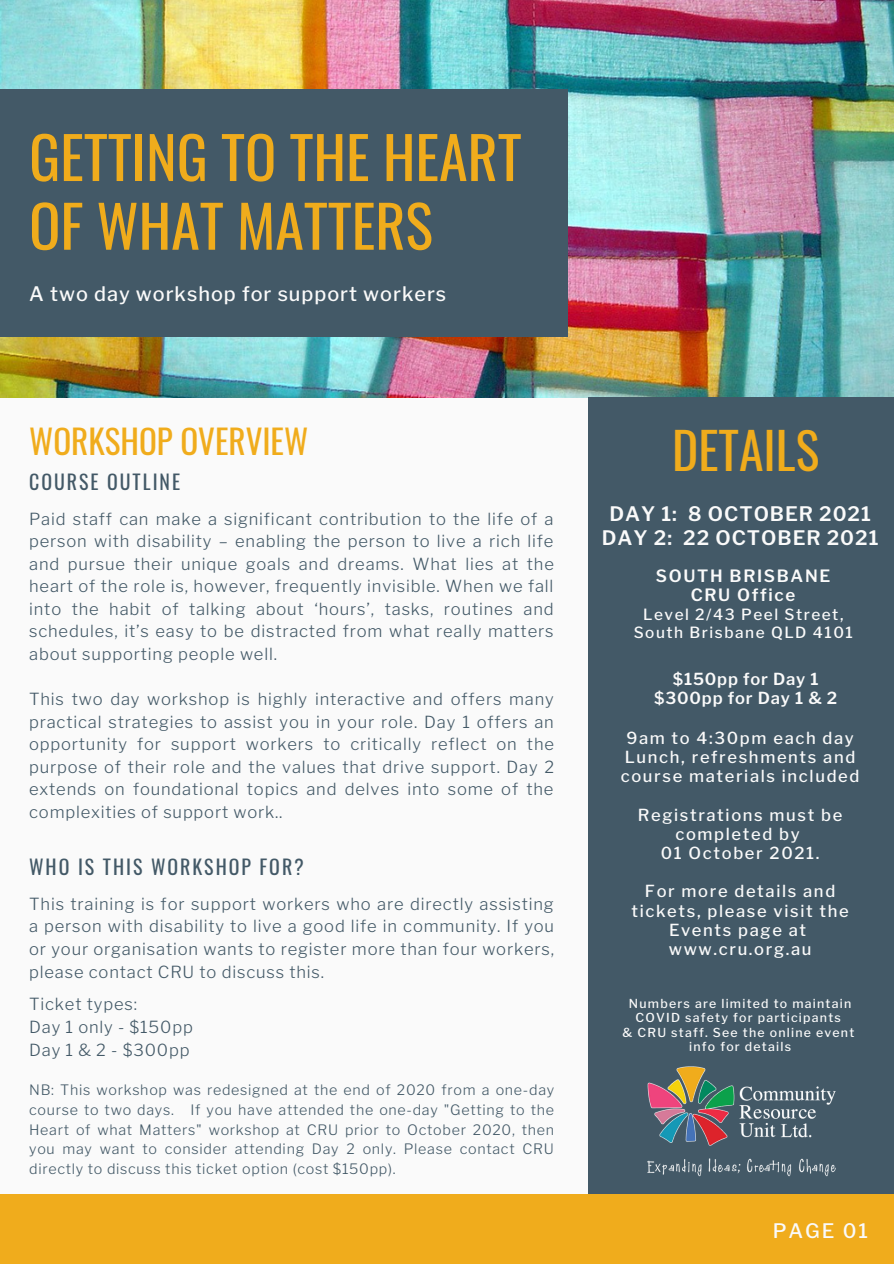
<style>
.page{position:relative;width:894px;height:1264px;background:#fff}
.page>*{position:absolute;margin:0;border:0;box-sizing:border-box;transform-origin:0 0}
.t1{font:57.9px/68.7px "Oswald";color:#f0ac1c}
.t2{font:49.65px "Oswald";color:#f0ac1c}
.t3{font:33.15px "Oswald";color:#f0ac1c}
.t4{font:500 19.8px "Libre Franklin";letter-spacing:.05em;color:#fafafa}
.t5{font:600 19.8px "Libre Franklin";letter-spacing:.05em;color:#fafafa}
.t6{font:19.8px "Oswald";letter-spacing:.1em;color:#435967}
.t7{font:600 16.8px "Libre Franklin";letter-spacing:.1em;color:#fafafa}
.t8{font:300 16.5px/22.5px "Libre Franklin";letter-spacing:.05em;color:#435967;text-align:justify}
.t9{font:500 16.5px/19.2px "Libre Franklin";letter-spacing:.1em;color:#fafafa;text-align:center}
.t10{font:600 16.5px "Libre Franklin";letter-spacing:.05em;color:#fafafa}
.t11{font:500 15.3px "Libre Franklin";letter-spacing:.1em;color:#fafafa}
.t12{font:300 14.25px/19.5px "Libre Franklin";letter-spacing:.05em;color:#435967;text-align:justify}
.t13{font:500 12.3px/14.4px "Libre Franklin";letter-spacing:.1em;color:#fafafa;text-align:center}
</style>
<div class="page">
<div style="left:0;top:386px;width:597px;height:814px;background:#fafafa"></div>
<img style="left:0;top:0;width:893px;height:397px">
<div style="left:588px;top:397px;width:305px;height:821px;background:#435967"></div>
<div style="left:0;top:89px;width:567px;height:248px;background:#435967"></div>
<div style="left:0;top:1193px;width:893px;height:70px;background:#f0ac1c"></div>
<img style="left:647px;top:1066px;width:189px;height:111px">
<p class="t1" style="left:29px;top:120px;width:494px">GETTING TO THE HEART<br>OF WHAT MATTERS</p>
<p class="t4" style="left:29px;top:281px;width:418px">A two day workshop for support workers</p>
<p class="t3" style="left:29px;top:415px;width:280px">WORKSHOP OVERVIEW</p>
<p class="t6" style="left:29px;top:466px;width:152px">COURSE OUTLINE</p>
<p class="t8" style="left:29px;top:507px;width:526px">Paid staff can make a significant contribution to the life of a person with disability – enabling the person to live a rich life and pursue their unique goals and dreams. What lies at the heart of the role is, however, frequently invisible. When we fall into the habit of talking about ‘hours’, tasks, routines and schedules, it’s easy to be distracted from what really matters about supporting people well.</p>
<p class="t8" style="left:29px;top:687px;width:526px">This two day workshop is highly interactive and offers many practical strategies to assist you in your role. Day 1 offers an opportunity for support workers to critically reflect on the purpose of their role and the values that drive support. Day 2 extends on foundational topics and delves into some of the complexities of support work..</p>
<p class="t6" style="left:29px;top:851px;width:276px">WHO IS THIS WORKSHOP FOR?</p>
<p class="t8" style="left:29px;top:892px;width:526px">This training is for support workers who are directly assisting a person with disability to live a good life in community. If you or your organisation wants to register more than four workers, please contact CRU to discuss this.</p>
<p class="t8" style="left:29px;top:993px;width:109px">Ticket types:</p>
<p class="t8" style="left:29px;top:1015px;width:165px">Day 1 only - $150pp</p>
<p class="t8" style="left:29px;top:1038px;width:162px">Day 1 &amp; 2 - $300pp</p>
<p class="t12" style="left:29px;top:1080px;width:526px">NB: This workshop was redesigned at the end of 2020 from a one-day course to two days. If you have attended the one-day "Getting to the Heart of what Matters" workshop at CRU prior to October 2020, then you may want to consider attending Day 2 only. Please contact CRU directly to discuss this ticket option (cost $150pp).</p>
<p class="t2" style="left:672px;top:411px;width:148px">DETAILS</p>
<p class="t5" style="left:609px;top:502px;width:263px">DAY 1: 8 OCTOBER 2021</p>
<p class="t5" style="left:601px;top:525px;width:278px">DAY 2: 22 OCTOBER 2021</p>
<p class="t7" style="left:655px;top:565px;width:176px">SOUTH BRISBANE</p>
<p class="t7" style="left:690px;top:584px;width:106px">CRU Office</p>
<p class="t11" style="left:643px;top:605px;width:202px">Level 2/43 Peel Street,</p>
<p class="t11" style="left:633px;top:623px;width:221px">South Brisbane QLD 4101</p>
<p class="t10" style="left:672px;top:669px;width:147px">$150pp for Day 1</p>
<p class="t10" style="left:653px;top:688px;width:185px">$300pp for Day 1 &amp; 2</p>
<p class="t9" style="left:620px;top:728px;width:240px">9am to 4:30pm each day<br>Lunch, refreshments and course materials included</p>
<p class="t9" style="left:637px;top:805px;width:206px">Registrations must be completed by</p>
<p class="t9" style="left:660px;top:843px;width:160px">01 October 2021.</p>
<p class="t9" style="left:631px;top:881px;width:219px">For more details and tickets, please visit the<br>Events page at</p>
<p class="t9" style="left:668px;top:939px;width:144px">www.cru.org.au</p>
<p class="t13" style="left:628px;top:996px;width:224px">Numbers are limited to maintain<br>COVID safety for participants</p>
<p class="t13" style="left:622px;top:1024px;width:233px">&amp; CRU staff. See the online event</p>
<p class="t13" style="left:689px;top:1039px;width:103px">info for details</p>
<p class="t4" style="left:772px;top:1218px;width:97px">PAGE 01</p>
</div>
